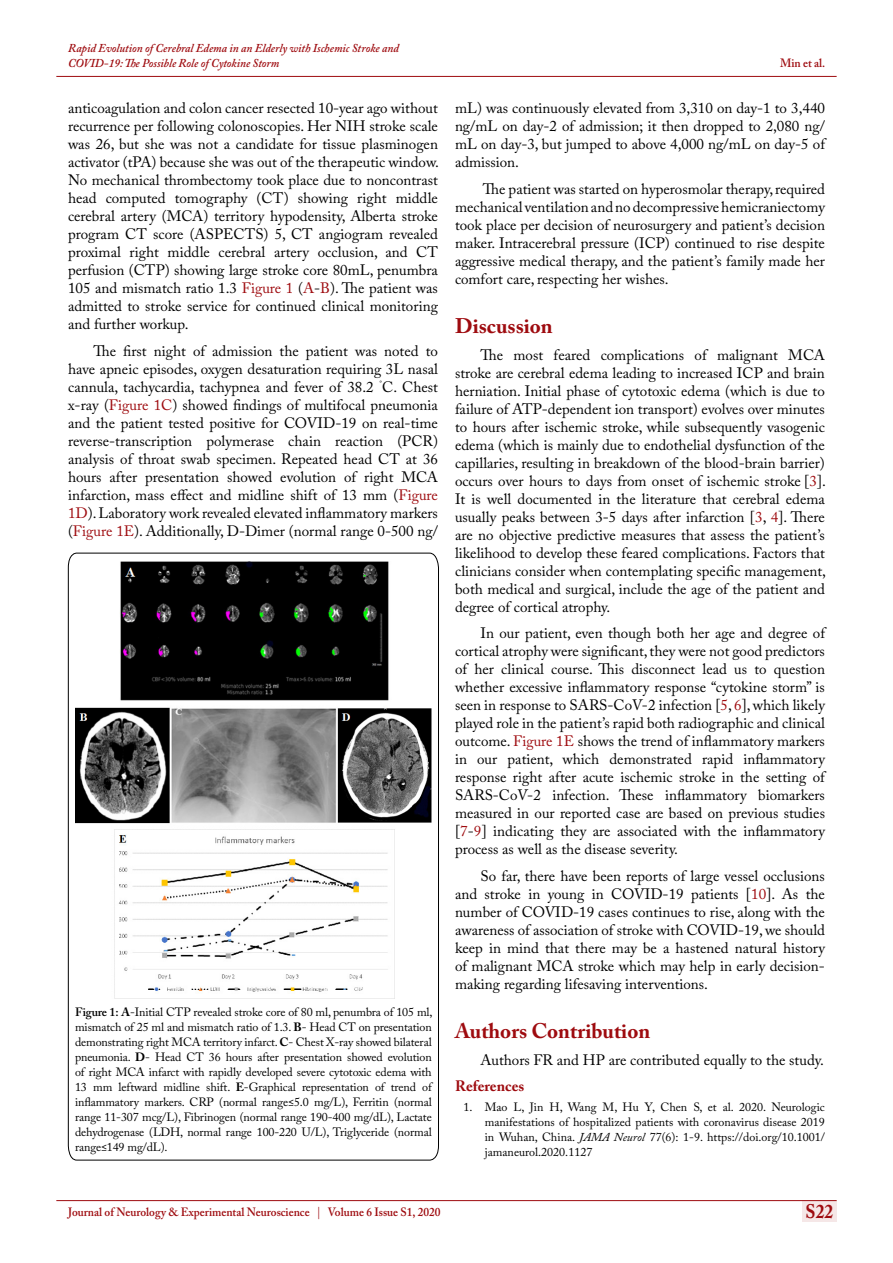
<style>
.page{position:relative;width:893px;height:1263px;background:#fff}
.page>*{position:absolute;margin:0;border:0;box-sizing:border-box;transform-origin:0 0}
.t1{font:700 21px "Adobe Caslon Pro";color:#9e0b0f}
.t2{font:700 19.5px "Adobe Caslon Pro";color:#9e0b0f;scale:.9 1}
.t3{font:15px/18px "Adobe Caslon Pro";color:#000;text-align:justify}
.t4{font:700 15px "Adobe Caslon Pro";color:#9e0b0f}
.t5{font:12px/15px "Adobe Caslon Pro";color:#000;text-align:justify}
.t6{font:italic 600 12px/14.4px "Adobe Caslon Pro";color:#9e0b0f;scale:.95 1}
.t7{font:600 12px "Adobe Caslon Pro";color:#9e0b0f;scale:.95 1}
.s1{color:#9e0b0f}
.s2{font-weight:600}
.s3{font-weight:700}
.s4{font-style:italic}
.s5{color:#ac2f33}
</style>
<div class="page">
<div style="left:802px;top:1200px;width:35px;height:21px;background:#f5e7e7"></div>
<hr style="left:56px;top:1200px;width:781px;height:1px;background:#9e0b0f">
<hr style="left:56px;top:76px;width:781px;height:1px;background:#9e0b0f">
<svg style="left:68px;top:552px;width:371px;height:609px"></svg>
<img style="left:75px;top:561px;width:357px;height:437px">
<p class="t6" style="left:68px;top:41px;width:350px">Rapid Evolution of Cerebral Edema in an Elderly with Ischemic Stroke and<br>COVID-19: The Possible Role of Cytokine Storm</p>
<p class="t3" style="left:68px;top:99px;width:372px">anticoagulation and colon cancer resected 10-year ago without recurrence per following colonoscopies. Her NIH stroke scale was 26, but she was not a candidate for tissue plasminogen activator (tPA) because she was out of the therapeutic window.<br>No mechanical thrombectomy took place due to noncontrast head computed tomography (CT) showing right middle cerebral artery (MCA) territory hypodensity, Alberta stroke program CT score (ASPECTS) 5, CT angiogram revealed proximal right middle cerebral artery occlusion, and CT perfusion (CTP) showing large stroke core 80mL, penumbra 105 and mismatch ratio 1.3 <span class="s1">Figure 1</span> (<span class="s1">A</span>-<span class="s1">B</span>). The patient was admitted to stroke service for continued clinical monitoring and further workup.</p>
<p class="t3" style="left:68px;top:341px;width:371px;text-indent:26px">The first night of admission the patient was noted to have apneic episodes, oxygen desaturation requiring 3L nasal cannula, tachycardia, tachypnea and fever of 38.2 <sup>°</sup>C. Chest x-ray (<span class="s1">Figure 1C</span>) showed findings of multifocal pneumonia and the patient tested positive for COVID-19 on real-time reverse-transcription polymerase chain reaction (PCR) analysis of throat swab specimen. Repeated head CT at 36 hours after presentation showed evolution of right MCA infarction, mass effect and midline shift of 13 mm (<span class="s1">Figure 1D</span>). Laboratory work revealed elevated inflammatory markers (<span class="s1">Figure 1E</span>). Additionally, D-Dimer (normal range 0-500 ng/</p>
<p class="t5" style="left:75px;top:1005px;width:359px"><span class="s2">Figure 1:</span> <span class="s3">A</span>-Initial CTP revealed stroke core of 80 ml, penumbra of 105 ml, mismatch of 25 ml and mismatch ratio of 1.3. <span class="s3">B</span>- Head CT on presentation demonstrating right MCA territory infarct. <span class="s3">C</span>- Chest X-ray showed bilateral pneumonia. <span class="s3">D</span>- Head CT 36 hours after presentation showed evolution of right MCA infarct with rapidly developed severe cytotoxic edema with 13 mm leftward midline shift. <span class="s3">E</span>-Graphical representation of trend of inflammatory markers. CRP (normal range≤5.0 mg/L), Ferritin (normal range 11-307 mcg/L), Fibrinogen (normal range 190-400 mg/dL), Lactate dehydrogenase (LDH, normal range 100-220 U/L), Triglyceride (normal range≤149 mg/dL).</p>
<p class="t7" style="left:780px;top:56px;width:49px">Min et al.</p>
<p class="t3" style="left:455px;top:99px;width:371px">mL) was continuously elevated from 3,310 on day-1 to 3,440 ng/mL on day-2 of admission; it then dropped to 2,080 ng/ mL on day-3, but jumped to above 4,000 ng/mL on day-5 of admission.</p>
<p class="t3" style="left:455px;top:179px;width:371px;text-indent:28px">The patient was started on hyperosmolar therapy, required mechanical ventilation and no decompressive hemicraniectomy took place per decision of neurosurgery and patient’s decision maker. Intracerebral pressure (ICP) continued to rise despite aggressive medical therapy, and the patient’s family made her comfort care, respecting her wishes.</p>
<h1 class="t1" style="left:455px;top:314px;width:99px">Discussion</h1>
<p class="t3" style="left:455px;top:345px;width:372px;text-indent:26px">The most feared complications of malignant MCA stroke are cerebral edema leading to increased ICP and brain herniation. Initial phase of cytotoxic edema (which is due to failure of ATP-dependent ion transport) evolves over minutes to hours after ischemic stroke, while subsequently vasogenic edema (which is mainly due to endothelial dysfunction of the capillaries, resulting in breakdown of the blood-brain barrier) occurs over hours to days from onset of ischemic stroke [<span class="s1">3</span>].<br>It is well documented in the literature that cerebral edema usually peaks between 3-5 days after infarction [<span class="s1">3</span>, <span class="s1">4</span>]. There are no objective predictive measures that assess the patient’s likelihood to develop these feared complications. Factors that clinicians consider when contemplating specific management, both medical and surgical, include the age of the patient and degree of cortical atrophy.</p>
<p class="t3" style="left:455px;top:624px;width:371px;text-indent:26px">In our patient, even though both her age and degree of cortical atrophy were significant, they were not good predictors of her clinical course. This disconnect lead us to question whether excessive inflammatory response “cytokine storm” is seen in response to SARS-CoV-2 infection [<span class="s1">5</span>, <span class="s1">6</span>], which likely played role in the patient’s rapid both radiographic and clinical outcome. <span class="s1">Figure 1E</span> shows the trend of inflammatory markers in our patient, which demonstrated rapid inflammatory response right after acute ischemic stroke in the setting of SARS-CoV-2 infection. These inflammatory biomarkers measured in our reported case are based on previous studies [<span class="s1">7</span>-<span class="s1">9</span>] indicating they are associated with the inflammatory process as well as the disease severity.</p>
<p class="t3" style="left:455px;top:866px;width:371px;text-indent:26px">So far, there have been reports of large vessel occlusions and stroke in young in COVID-19 patients [<span class="s1">10</span>]. As the number of COVID-19 cases continues to rise, along with the awareness of association of stroke with COVID-19, we should keep in mind that there may be a hastened natural history of malignant MCA stroke which may help in early decision&shy;making regarding lifesaving interventions.</p>
<h1 class="t1" style="left:455px;top:1019px;width:197px">Authors Contribution</h1>
<p class="t3" style="left:480px;top:1050px;width:345px">Authors FR and HP are contributed equally to the study.</p>
<p class="t4" style="left:455px;top:1077px;width:71px">References</p>
<p class="t5" style="left:485px;top:1099px;width:342px;text-indent:-21px">1. Mao L, Jin H, Wang M, Hu Y, Chen S, et al. 2020. Neurologic manifestations of hospitalized patients with coronavirus disease 2019 in Wuhan, China. <span class="s4">JAMA Neurol</span> 77(6): 1-9. https://doi.org/10.1001/ jamaneurol.2020.1127</p>
<p class="t7" style="left:68px;top:1204px;width:394px">Journal of Neurology &amp; Experimental Neuroscience <span class="s5">|</span> Volume 6 Issue S1, 2020</p>
<h2 class="t2" style="left:806px;top:1200px;width:32px">S22</h2>
</div>
